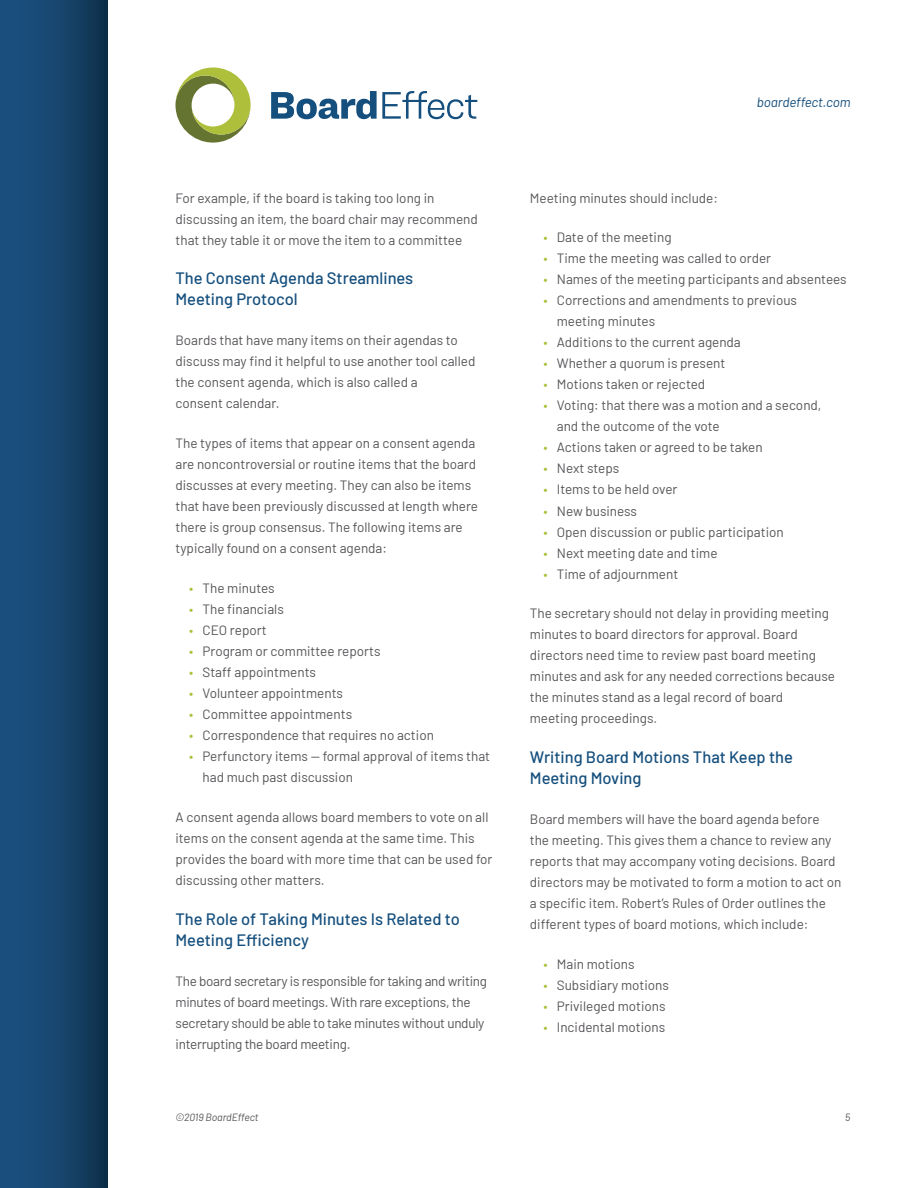
<style>
.page{position:relative;width:918px;height:1188px;background:#fff}
.page>*{position:absolute;margin:0;border:0;box-sizing:border-box;transform-origin:0 0}
.t1{font:500 16.5px/21px "Barlow";color:#154f7d}
.t2{font:13.5px/21px "Barlow";color:#575458}
.t3{font:13.5px/21px "Barlow";letter-spacing:-.02em;color:#575458}
.t4{font:italic 13.5px "Barlow";letter-spacing:-.01em;color:#154f7d}
.t5{font:italic 10.5px "Barlow";letter-spacing:-.01em;color:#575458}
.s1{color:#aec03b}
</style>
<div class="page">
<div style="left:0;top:0;width:108px;height:1188px;background:linear-gradient(to right,#1d5587,#103450)"></div>
<svg style="left:271px;top:91px;width:206px;height:28px"></svg>
<svg style="left:176px;top:68px;width:75px;height:75px"></svg>
<p class="t2" style="left:176px;top:186px;width:304px">For example, if the board is taking too long in discussing an item, the board chair may recommend that they table it or move the item to a committee</p>
<p class="t1" style="left:176px;top:267px;width:239px">The Consent Agenda Streamlines<br>Meeting Protocol</p>
<p class="t2" style="left:176px;top:329px;width:301px">Boards that have many items on their agendas to discuss may find it helpful to use another tool called the consent agenda, which is also called a<br>consent calendar.</p>
<p class="t2" style="left:176px;top:432px;width:304px">The types of items that appear on a consent agenda are noncontroversial or routine items that the board discusses at every meeting. They can also be items that have been previously discussed at length where there is group consensus. The following items are typically found on a consent agenda:</p>
<p class="t2" style="left:189px;top:577px;width:87px"><span class="s1">•</span> The minutes</p>
<p class="t2" style="left:189px;top:598px;width:96px"><span class="s1">•</span> The financials</p>
<p class="t2" style="left:189px;top:619px;width:79px"><span class="s1">•</span> CEO report</p>
<p class="t2" style="left:189px;top:640px;width:193px"><span class="s1">•</span> Program or committee reports</p>
<p class="t2" style="left:189px;top:661px;width:129px"><span class="s1">•</span> Staff appointments</p>
<p class="t2" style="left:189px;top:682px;width:156px"><span class="s1">•</span> Volunteer appointments</p>
<p class="t2" style="left:189px;top:703px;width:165px"><span class="s1">•</span> Committee appointments</p>
<p class="t2" style="left:189px;top:724px;width:246px"><span class="s1">•</span> Correspondence that requires no action</p>
<p class="t2" style="left:202px;top:745px;width:289px;text-indent:-14px"><span class="s1">•</span> Perfunctory items — formal approval of items that had much past discussion</p>
<p class="t2" style="left:176px;top:806px;width:319px">A consent agenda allows board members to vote on all items on the consent agenda at the same time. This provides the board with more time that can be used for discussing other matters.</p>
<p class="t1" style="left:176px;top:907px;width:286px">The Role of Taking Minutes Is Related to<br>Meeting Efficiency</p>
<p class="t3" style="left:176px;top:969px;width:313px">The board secretary is responsible for taking and writing minutes of board meetings. With rare exceptions, the secretary should be able to take minutes without unduly interrupting the board meeting.</p>
<p class="t4" style="left:757px;top:93px;width:95px">boardeffect.com</p>
<p class="t2" style="left:530px;top:186px;width:190px">Meeting minutes should include:</p>
<p class="t2" style="left:543px;top:226px;width:130px"><span class="s1">•</span> Date of the meeting</p>
<p class="t2" style="left:543px;top:247px;width:229px"><span class="s1">•</span> Time the meeting was called to order</p>
<p class="t2" style="left:543px;top:268px;width:305px"><span class="s1">•</span> Names of the meeting participants and absentees</p>
<p class="t2" style="left:557px;top:289px;width:242px;text-indent:-14px"><span class="s1">•</span> Corrections and amendments to previous meeting minutes</p>
<p class="t2" style="left:543px;top:331px;width:199px"><span class="s1">•</span> Additions to the current agenda</p>
<p class="t2" style="left:543px;top:352px;width:184px"><span class="s1">•</span> Whether a quorum is present</p>
<p class="t2" style="left:543px;top:373px;width:163px"><span class="s1">•</span> Motions taken or rejected</p>
<p class="t2" style="left:557px;top:394px;width:266px;text-indent:-14px"><span class="s1">•</span> Voting: that there was a motion and a second, and the outcome of the vote</p>
<p class="t2" style="left:543px;top:436px;width:221px"><span class="s1">•</span> Actions taken or agreed to be taken</p>
<p class="t2" style="left:543px;top:457px;width:78px"><span class="s1">•</span> Next steps</p>
<p class="t2" style="left:543px;top:478px;width:136px"><span class="s1">•</span> Items to be held over</p>
<p class="t2" style="left:543px;top:499px;width:95px"><span class="s1">•</span> New business</p>
<p class="t2" style="left:543px;top:520px;width:242px"><span class="s1">•</span> Open discussion or public participation</p>
<p class="t2" style="left:543px;top:541px;width:176px"><span class="s1">•</span> Next meeting date and time</p>
<p class="t2" style="left:543px;top:562px;width:136px"><span class="s1">•</span> Time of adjournment</p>
<p class="t2" style="left:530px;top:602px;width:307px">The secretary should not delay in providing meeting minutes to board directors for approval. Board directors need time to review past board meeting minutes and ask for any needed corrections because the minutes stand as a legal record of board<br>meeting proceedings.</p>
<p class="t1" style="left:530px;top:745px;width:265px">Writing Board Motions That Keep the<br>Meeting Moving</p>
<p class="t2" style="left:530px;top:808px;width:313px">Board members will have the board agenda before the meeting. This gives them a chance to review any reports that may accompany voting decisions. Board directors may be motivated to form a motion to act on a specific item. Robert’s Rules of Order outlines the different types of board motions, which include:</p>
<p class="t2" style="left:543px;top:953px;width:93px"><span class="s1">•</span> Main motions</p>
<p class="t2" style="left:543px;top:974px;width:127px"><span class="s1">•</span> Subsidiary motions</p>
<p class="t2" style="left:543px;top:995px;width:124px"><span class="s1">•</span> Privileged motions</p>
<p class="t2" style="left:543px;top:1016px;width:123px"><span class="s1">•</span> Incidental motions</p>
<p class="t5" style="left:176px;top:1110px;width:85px">©2019 BoardEffect</p>
<p class="t5" style="left:845px;top:1110px;width:7px">5</p>
</div>
